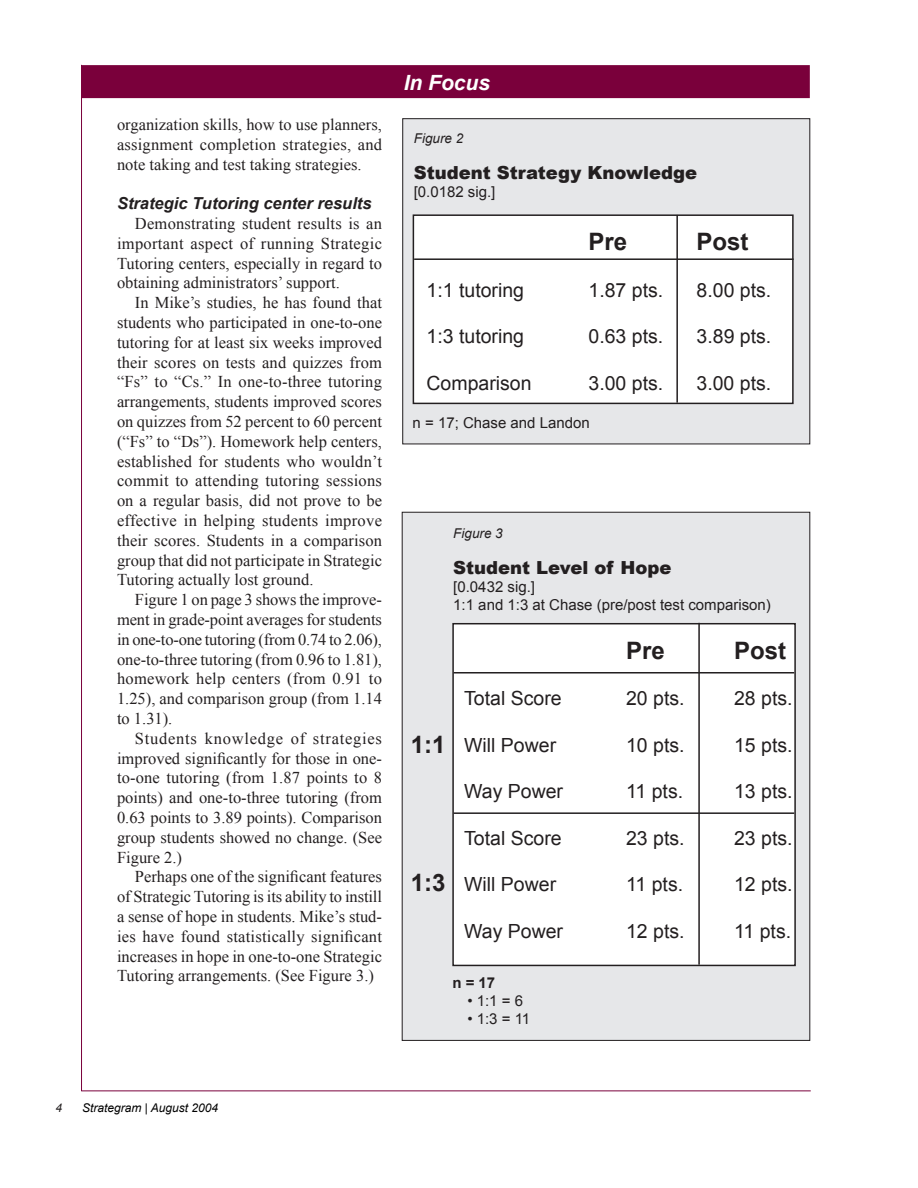
<style>
.page{position:relative;width:918px;height:1188px;background:#fff}
.page>*{position:absolute;margin:0;border:0;box-sizing:border-box;transform-origin:0 0}
.t1{font:700 24px "Arial";color:#231f20}
.t2{font:italic 700 21px "Arial";color:#fff}
.t3{font:19.5px "Arial";color:#231f20}
.t4{font:900 18px "Arial";color:#231f20}
.t5{font:16.5px/19.8px "Times New Roman";color:#231f20;text-align:justify}
.t6{font:italic 700 16.5px "Arial";color:#231f20}
.t7{font:15px/18px "Arial";color:#231f20}
.t8{font:700 15px "Arial";color:#231f20}
.t9{font:italic 13.5px "Arial";color:#231f20}
.t10{font:italic 12px "Arial";color:#000}
.t11{font:italic 12px "Arial";color:#231f20}
</style>
<div class="page">
<hr style="left:82px;top:1090px;width:729px;height:1px;background:#7a003b">
<hr style="left:81px;top:65px;width:1px;height:1026px;background:#7a003b">
<div style="left:82px;top:66px;width:727px;height:31px;background:#7a003b"></div>
<div style="left:82px;top:65px;width:728px;height:33px;border:2px solid #7a003b"></div>
<div style="left:403px;top:119px;width:407px;height:325px;background:#e6e7e9"></div>
<div style="left:413px;top:215px;width:380px;height:188px;background:#fff"></div>
<div style="left:413px;top:214px;width:381px;height:190px;border:2px solid #231f20"></div>
<hr style="left:414px;top:258px;width:380px;height:2px;background:#231f20">
<hr style="left:676px;top:215px;width:2px;height:188px;background:#231f20">
<div style="left:402px;top:512px;width:408px;height:528px;background:#e6e7e9"></div>
<div style="left:453px;top:624px;width:342px;height:341px;background:#fff"></div>
<div style="left:452px;top:623px;width:344px;height:343px;border:2px solid #231f20"></div>
<hr style="left:454px;top:672px;width:340px;height:2px;background:#231f20">
<hr style="left:698px;top:623px;width:2px;height:342px;background:#231f20">
<hr style="left:454px;top:812px;width:340px;height:2px;background:#231f20">
<p class="t5" style="left:117px;top:114px;width:267px">organization skills, how to use planners, assignment completion strategies, and note taking and test taking strategies.</p>
<p class="t6" style="left:117px;top:194px;width:256px">Strategic Tutoring center results</p>
<p class="t5" style="left:117px;top:213px;width:267px;text-indent:18px">Demonstrating student results is an important aspect of running Strategic Tutoring centers, especially in regard to obtaining administrators’ support.</p>
<p class="t5" style="left:117px;top:293px;width:267px;text-indent:18px">In Mike’s studies, he has found that students who participated in one-to-one tutoring for at least six weeks improved their scores on tests and quizzes from “Fs” to “Cs.” In one-to-three tutoring arrangements, students improved scores on quizzes from 52 percent to 60 percent (“Fs” to “Ds”). Homework help centers, established for students who wouldn’t commit to attending tutoring sessions on a regular basis, did not prove to be effective in helping students improve their scores. Students in a comparison group that did not participate in Strategic Tutoring actually lost ground.</p>
<p class="t5" style="left:117px;top:590px;width:267px;text-indent:18px">Figure 1 on page 3 shows the improve&shy;ment in grade-point averages for students in one-to-one tutoring (from 0.74 to 2.06), one-to-three tutoring (from 0.96 to 1.81), homework help centers (from 0.91 to 1.25), and comparison group (from 1.14 to 1.31).</p>
<p class="t5" style="left:117px;top:728px;width:267px;text-indent:18px">Students knowledge of strategies improved significantly for those in one&shy;to-one tutoring (from 1.87 points to 8 points) and one-to-three tutoring (from 0.63 points to 3.89 points). Comparison group students showed no change. (See Figure 2.)</p>
<p class="t5" style="left:117px;top:867px;width:267px;text-indent:18px">Perhaps one of the significant features of Strategic Tutoring is its ability to instill a sense of hope in students. Mike’s stud&shy;ies have found statistically significant increases in hope in one-to-one Strategic Tutoring arrangements. (See Figure 3.)</p>
<p class="t2" style="left:404px;top:71px;width:88px">In Focus</p>
<p class="t9" style="left:414px;top:131px;width:51px">Figure 2</p>
<p class="t4" style="left:414px;top:159px;width:285px">Student Strategy Knowledge</p>
<p class="t7" style="left:414px;top:183px;width:83px">[0.0182 sig.]</p>
<h1 class="t1" style="left:589px;top:228px;width:40px">Pre</h1>
<h1 class="t1" style="left:697px;top:228px;width:54px">Post</h1>
<p class="t3" style="left:427px;top:279px;width:99px">1:1 tutoring</p>
<p class="t3" style="left:589px;top:279px;width:76px">1.87 pts.</p>
<p class="t3" style="left:697px;top:279px;width:76px">8.00 pts.</p>
<p class="t3" style="left:427px;top:325px;width:99px">1:3 tutoring</p>
<p class="t3" style="left:589px;top:325px;width:76px">0.63 pts.</p>
<p class="t3" style="left:697px;top:325px;width:76px">3.89 pts.</p>
<p class="t3" style="left:427px;top:372px;width:107px">Comparison</p>
<p class="t3" style="left:589px;top:372px;width:76px">3.00 pts.</p>
<p class="t3" style="left:697px;top:372px;width:76px">3.00 pts.</p>
<p class="t7" style="left:413px;top:414px;width:179px">n = 17; Chase and Landon</p>
<p class="t9" style="left:453px;top:526px;width:51px">Figure 3</p>
<p class="t4" style="left:453px;top:555px;width:220px">Student Level of Hope</p>
<p class="t7" style="left:453px;top:578px;width:319px">[0.0432 sig.]<br>1:1 and 1:3 at Chase (pre/post test comparison)</p>
<h1 class="t1" style="left:411px;top:732px;width:36px">1:1</h1>
<h1 class="t1" style="left:411px;top:870px;width:36px">1:3</h1>
<h1 class="t1" style="left:626px;top:637px;width:40px">Pre</h1>
<h1 class="t1" style="left:734px;top:637px;width:54px">Post</h1>
<p class="t3" style="left:464px;top:687px;width:99px">Total Score</p>
<p class="t3" style="left:626px;top:687px;width:60px">20 pts.</p>
<p class="t3" style="left:734px;top:687px;width:60px">28 pts.</p>
<p class="t3" style="left:464px;top:734px;width:94px">Will Power</p>
<p class="t3" style="left:626px;top:734px;width:60px">10 pts.</p>
<p class="t3" style="left:734px;top:734px;width:60px">15 pts.</p>
<p class="t3" style="left:464px;top:780px;width:100px">Way Power</p>
<p class="t3" style="left:626px;top:780px;width:59px">11 pts.</p>
<p class="t3" style="left:734px;top:780px;width:60px">13 pts.</p>
<p class="t3" style="left:464px;top:827px;width:99px">Total Score</p>
<p class="t3" style="left:626px;top:827px;width:60px">23 pts.</p>
<p class="t3" style="left:734px;top:827px;width:60px">23 pts.</p>
<p class="t3" style="left:464px;top:873px;width:94px">Will Power</p>
<p class="t3" style="left:626px;top:873px;width:59px">11 pts.</p>
<p class="t3" style="left:734px;top:873px;width:60px">12 pts.</p>
<p class="t3" style="left:464px;top:920px;width:100px">Way Power</p>
<p class="t3" style="left:626px;top:920px;width:60px">12 pts.</p>
<p class="t3" style="left:734px;top:920px;width:59px">11 pts.</p>
<p class="t8" style="left:452px;top:974px;width:44px">n = 17</p>
<p class="t7" style="left:467px;top:992px;width:57px">• 1:1 = 6</p>
<p class="t7" style="left:467px;top:1010px;width:64px">• 1:3 = 11</p>
<p class="t11" style="left:56px;top:1102px;width:8px">4</p>
<p class="t10" style="left:82px;top:1102px;width:138px">Strategram | August 2004</p>
</div>
